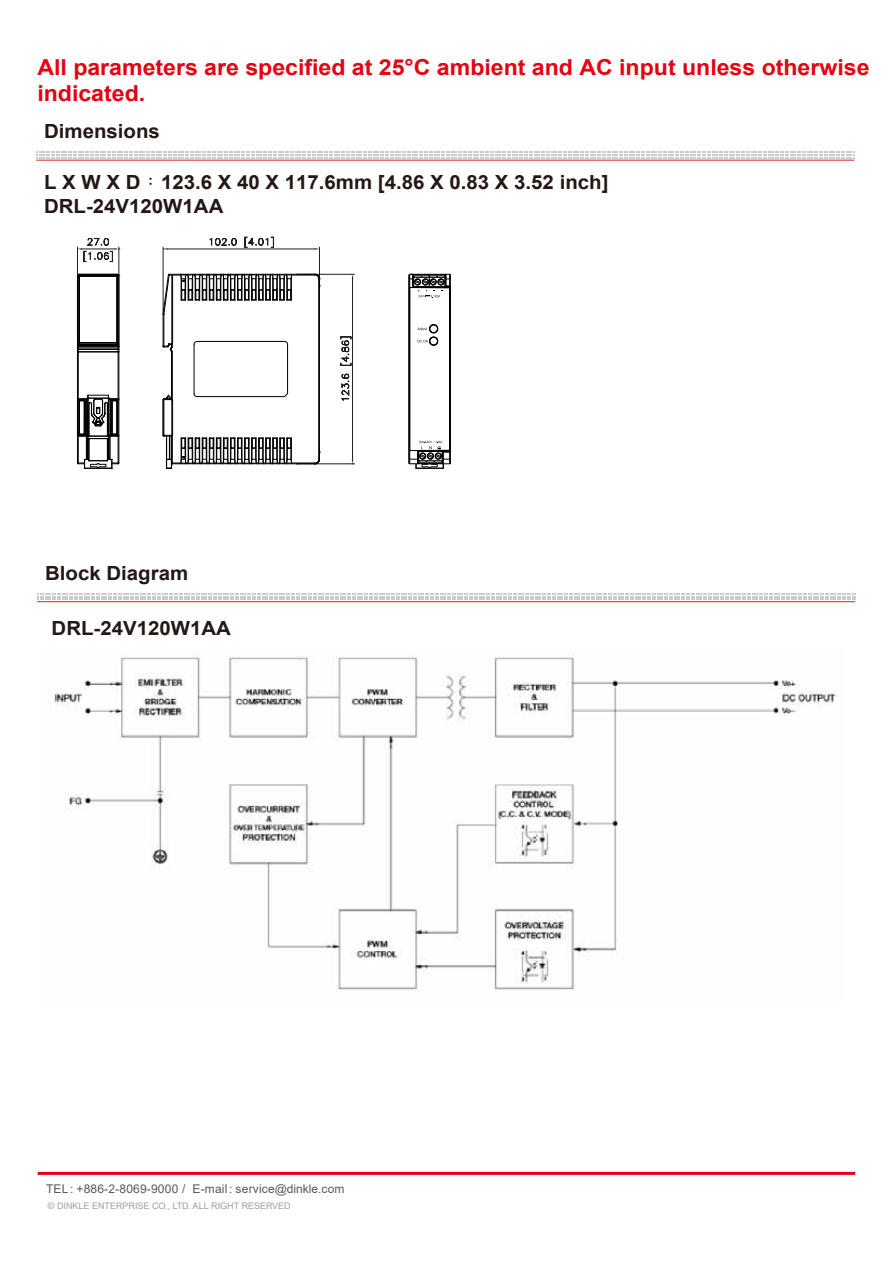
<style>
.page{position:relative;width:893px;height:1263px;background:#fff}
.page>*{position:absolute;margin:0;border:0;box-sizing:border-box;transform-origin:0 0}
.t1{font:700 22.05px/26.4px "Arial";color:#e60012;scale:1.05 1}
.t2{font:700 19.5px/23.4px "Arial";color:#231815;scale:1.05 1}
.t3{font:12px "Arial";letter-spacing:.015em;color:#595757}
.t4{font:9px "Arial";color:#9e9e9f}
.s1{font-family:"Adobe Ming Std";font-weight:300}
</style>
<div class="page">
<hr style="left:38px;top:1172px;width:817px;height:3px;background:#e50012">
<hr style="left:37px;top:601px;width:818px;height:1px;background:#d7281a">
<svg style="left:38px;top:593px;width:818px;height:7px"></svg>
<hr style="left:36px;top:160px;width:818px;height:1px;background:#d7281a">
<svg style="left:37px;top:152px;width:817px;height:7px"></svg>
<hr style="left:316px;top:274px;width:38px;height:1px;background:#221e1f">
<hr style="left:316px;top:464px;width:38px;height:1px;background:#221e1f">
<hr style="left:352px;top:279px;width:1px;height:180px;background:#221e1f">
<svg style="left:341px;top:374px;width:8px;height:27px"></svg>
<svg style="left:340px;top:336px;width:11px;height:30px"></svg>
<hr style="left:319px;top:247px;width:1px;height:30px;background:#221e1f">
<hr style="left:163px;top:247px;width:1px;height:66px;background:#221e1f">
<hr style="left:168px;top:249px;width:147px;height:1px;background:#221e1f">
<svg style="left:210px;top:238px;width:27px;height:8px"></svg>
<svg style="left:245px;top:237px;width:29px;height:11px"></svg>
<hr style="left:89px;top:404px;width:1px;height:32px;background:#000">
<hr style="left:107px;top:404px;width:1px;height:32px;background:#000">
<hr style="left:88px;top:398px;width:1px;height:61px;background:#000">
<hr style="left:197px;top:341px;width:87px;height:1px;background:#000">
<hr style="left:194px;top:344px;width:1px;height:50px;background:#000">
<hr style="left:197px;top:396px;width:87px;height:1px;background:#000">
<hr style="left:287px;top:344px;width:1px;height:50px;background:#000">
<hr style="left:319px;top:279px;width:1px;height:180px;background:#000">
<hr style="left:163px;top:314px;width:1px;height:32px;background:#000">
<hr style="left:172px;top:276px;width:1px;height:67px;background:#000">
<hr style="left:172px;top:400px;width:1px;height:35px;background:#000">
<hr style="left:171px;top:352px;width:1px;height:47px;background:#000">
<hr style="left:163px;top:400px;width:1px;height:35px;background:#000">
<hr style="left:164px;top:400px;width:1px;height:35px;background:#000">
<hr style="left:172px;top:352px;width:1px;height:48px;background:#000">
<hr style="left:164px;top:314px;width:1px;height:32px;background:#000">
<hr style="left:318px;top:279px;width:1px;height:180px;background:#000">
<svg style="left:163px;top:395px;width:10px;height:6px"></svg>
<svg style="left:163px;top:343px;width:10px;height:10px"></svg>
<hr style="left:119px;top:400px;width:1px;height:35px;background:#000">
<hr style="left:119px;top:352px;width:1px;height:48px;background:#000">
<hr style="left:119px;top:275px;width:1px;height:71px;background:#000">
<hr style="left:77px;top:275px;width:1px;height:71px;background:#000">
<hr style="left:77px;top:352px;width:1px;height:48px;background:#000">
<hr style="left:77px;top:400px;width:1px;height:35px;background:#000">
<hr style="left:78px;top:347px;width:40px;height:1px;background:#000">
<hr style="left:87px;top:400px;width:1px;height:35px;background:#000">
<hr style="left:108px;top:400px;width:1px;height:35px;background:#000">
<hr style="left:79px;top:401px;width:1px;height:33px;background:#000">
<hr style="left:78px;top:400px;width:1px;height:35px;background:#000">
<hr style="left:118px;top:400px;width:1px;height:35px;background:#000">
<hr style="left:118px;top:275px;width:1px;height:71px;background:#000">
<hr style="left:78px;top:346px;width:40px;height:1px;background:#000">
<hr style="left:78px;top:275px;width:1px;height:71px;background:#000">
<hr style="left:79px;top:276px;width:1px;height:69px;background:#000">
<hr style="left:117px;top:276px;width:1px;height:66px;background:#000">
<hr style="left:79px;top:342px;width:38px;height:1px;background:#000">
<hr style="left:79px;top:343px;width:38px;height:1px;background:#000">
<hr style="left:79px;top:344px;width:38px;height:1px;background:#000">
<hr style="left:79px;top:345px;width:38px;height:1px;background:#000">
<hr style="left:78px;top:352px;width:40px;height:1px;background:#000">
<hr style="left:78px;top:352px;width:1px;height:47px;background:#000">
<hr style="left:118px;top:352px;width:1px;height:47px;background:#000">
<hr style="left:78px;top:351px;width:40px;height:1px;background:#000">
<hr style="left:78px;top:349px;width:40px;height:1px;background:#000">
<hr style="left:110px;top:401px;width:1px;height:33px;background:#000">
<hr style="left:111px;top:401px;width:1px;height:33px;background:#000">
<hr style="left:86px;top:401px;width:1px;height:33px;background:#000">
<hr style="left:112px;top:401px;width:1px;height:33px;background:#000">
<hr style="left:117px;top:401px;width:1px;height:33px;background:#000">
<svg style="left:77px;top:346px;width:3px;height:7px"></svg>
<svg style="left:116px;top:342px;width:4px;height:11px"></svg>
<svg style="left:78px;top:395px;width:41px;height:32px"></svg>
<hr style="left:84px;top:401px;width:1px;height:33px;background:#000">
<svg style="left:163px;top:434px;width:157px;height:35px"></svg>
<svg style="left:163px;top:274px;width:157px;height:41px"></svg>
<svg style="left:77px;top:238px;width:43px;height:39px"></svg>
<svg style="left:77px;top:434px;width:43px;height:35px"></svg>
<svg style="left:409px;top:274px;width:42px;height:195px"></svg>
<img style="left:52px;top:655px;width:784px;height:336px">
<p class="t1" style="left:37px;top:54px;width:794px">All parameters are specified at 25°C ambient and AC input unless otherwise indicated.</p>
<p class="t2" style="left:44px;top:120px;width:112px">Dimensions</p>
<p class="t2" style="left:44px;top:171px;width:539px">L X W X D<span class="s1">：</span>123.6 X 40 X 117.6mm [4.86 X 0.83 X 3.52 inch]<br>DRL-24V120W1AA</p>
<p class="t2" style="left:45px;top:561px;width:138px">Block Diagram</p>
<p class="t2" style="left:52px;top:616px;width:172px">DRL-24V120W1AA</p>
<p class="t3" style="left:46px;top:1180px;width:300px">TEL : +886-2-8069-9000 / E-mail : service@dinkle.com</p>
<p class="t4" style="left:48px;top:1199px;width:244px">© DINKLE ENTERPRISE CO., LTD. ALL RIGHT RESERVED</p>
</div>
